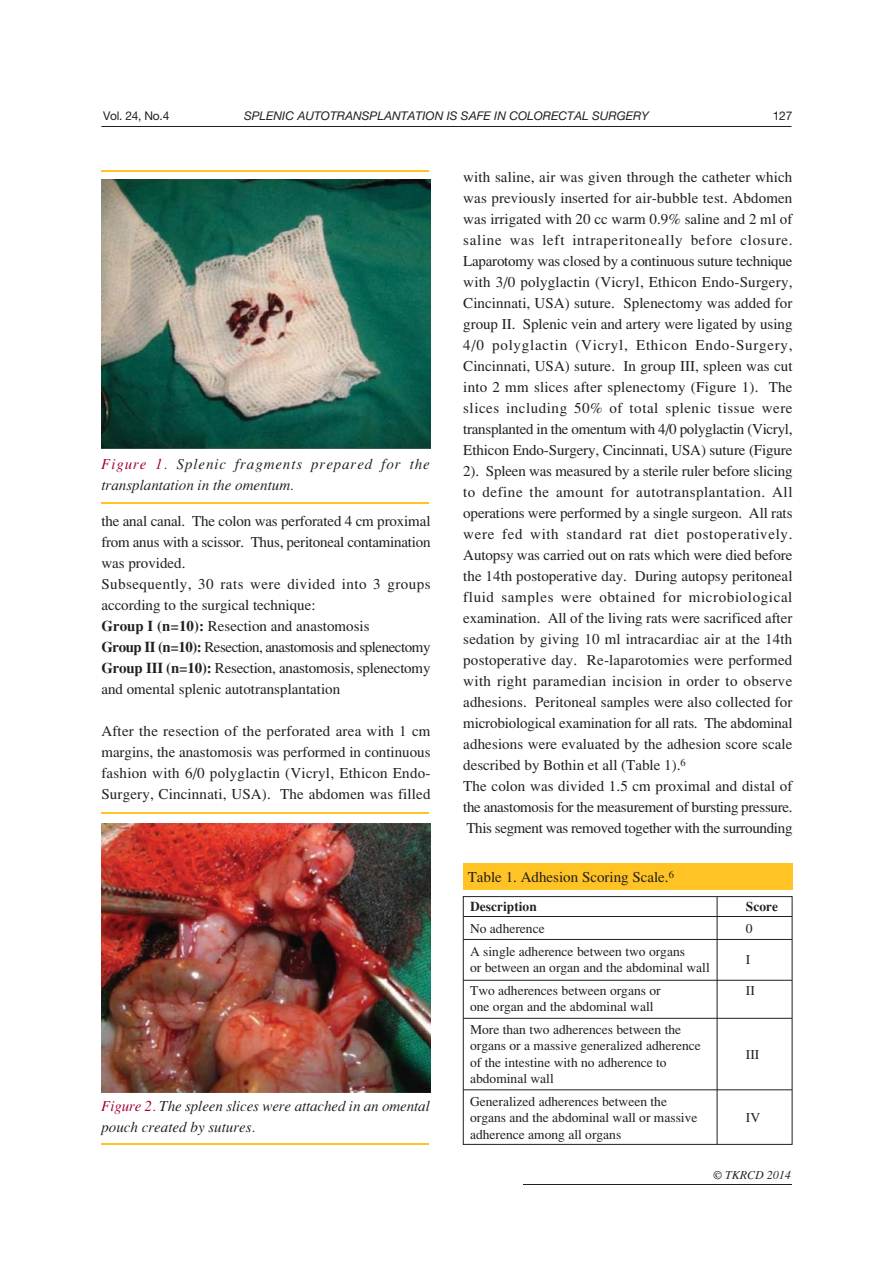
<style>
.page{position:relative;width:893px;height:1263px;background:#fff}
.page>*{position:absolute;margin:0;border:0;box-sizing:border-box;transform-origin:0 0}
.t1{font:15px/21px "Times Turk";color:#231f20}
.t2{font:italic 15px/21px "Times Turk";color:#231f20}
.t3{font:italic 15px/21px "Times Turk";letter-spacing:.06em;color:#231f20}
.t4{font:13.5px/22.5px "Times Turk";color:#231f20}
.t5{font:13.5px "Times Turk B";color:#231f20}
.t6{font:12px "Helvetica T Italic";color:#231f20}
.t7{font:12px "Helvetica T";letter-spacing:-.02em;color:#231f20}
.t8{font:italic 12px "Times Turk";color:#231f20}
.s1{color:#a30134}
.s2{font-family:"Times Turk B"}
</style>
<div class="page">
<hr style="left:101px;top:126px;width:690px;height:1px;background:#231f20">
<hr style="left:523px;top:1184px;width:268px;height:1px;background:#231f20">
<hr style="left:101px;top:170px;width:328px;height:2px;background:#ffc424">
<hr style="left:101px;top:502px;width:328px;height:2px;background:#ffc424">
<img style="left:101px;top:180px;width:329px;height:268px">
<hr style="left:101px;top:813px;width:328px;height:1px;background:#ffc424">
<hr style="left:101px;top:1143px;width:328px;height:1px;background:#ffc424">
<img style="left:101px;top:823px;width:330px;height:269px">
<div style="left:463px;top:864px;width:329px;height:26px;background:#ffc424"></div>
<div style="left:463px;top:896px;width:329px;height:249px;border:1px solid #231f20"></div>
<hr style="left:463px;top:916px;width:329px;height:1px;background:#231f20">
<hr style="left:463px;top:1090px;width:329px;height:1px;background:#231f20">
<hr style="left:463px;top:980px;width:329px;height:1px;background:#231f20">
<hr style="left:463px;top:1018px;width:329px;height:1px;background:#231f20">
<hr style="left:463px;top:939px;width:329px;height:1px;background:#231f20">
<hr style="left:716px;top:897px;width:1px;height:247px;background:#231f20">
<p class="t7" style="left:103px;top:111px;width:68px">Vol. 24, No.4</p>
<p class="t6" style="left:244px;top:111px;width:406px">SPLENIC AUTOTRANSPLANTATION IS SAFE IN COLORECTAL SURGERY</p>
<p class="t7" style="left:772px;top:111px;width:21px">127</p>
<p class="t3" style="left:101px;top:455px;width:330px"><span class="s1">Figure 1.</span> Splenic fragments prepared for the transplantation in the omentum.</p>
<p class="t1" style="left:101px;top:512px;width:331px">the anal canal. The colon was perforated 4 cm proximal from anus with a scissor. Thus, peritoneal contamination was provided.<br>Subsequently, 30 rats were divided into 3 groups according to the surgical technique:<br><span class="s2">Group I (n=10):</span> Resection and anastomosis<br><span class="s2">Group II (n=10):</span> Resection, anastomosis and splenectomy <span class="s2">Group III (n=10):</span> Resection, anastomosis, splenectomy and omental splenic autotransplantation</p>
<p class="t1" style="left:101px;top:722px;width:331px;text-align:justify">After the resection of the perforated area with 1 cm margins, the anastomosis was performed in continuous fashion with 6/0 polyglactin (Vicryl, Ethicon Endo-Surgery, Cincinnati, USA). The abdomen was filled</p>
<p class="t2" style="left:101px;top:1097px;width:330px"><span class="s1">Figure 2.</span> The spleen slices were attached in an omental pouch created by sutures.</p>
<p class="t1" style="left:463px;top:168px;width:331px">with saline, air was given through the catheter which was previously inserted for air-bubble test. Abdomen was irrigated with 20 cc warm 0.9% saline and 2 ml of saline was left intraperitoneally before closure.<br>Laparotomy was closed by a continuous suture technique with 3/0 polyglactin (Vicryl, Ethicon Endo-Surgery, Cincinnati, USA) suture. Splenectomy was added for group II. Splenic vein and artery were ligated by using 4/0 polyglactin (Vicryl, Ethicon Endo-Surgery, Cincinnati, USA) suture. In group III, spleen was cut into 2 mm slices after splenectomy (Figure 1). The slices including 50% of total splenic tissue were transplanted in the omentum with 4/0 polyglactin (Vicryl, Ethicon Endo-Surgery, Cincinnati, USA) suture (Figure 2). Spleen was measured by a sterile ruler before slicing to define the amount for autotransplantation. All operations were performed by a single surgeon. All rats were fed with standard rat diet postoperatively.<br>Autopsy was carried out on rats which were died before the 14th postoperative day. During autopsy peritoneal fluid samples were obtained for microbiological examination. All of the living rats were sacrificed after sedation by giving 10 ml intracardiac air at the 14th postoperative day. Re-laparotomies were performed with right paramedian incision in order to observe adhesions. Peritoneal samples were also collected for microbiological examination for all rats. The abdominal adhesions were evaluated by the adhesion score scale described by Bothin et all (Table 1).<sup>6<br></sup>The colon was divided 1.5 cm proximal and distal of the anastomosis for the measurement of bursting pressure.<br>This segment was removed together with the surrounding</p>
<p class="t1" style="left:468px;top:868px;width:208px">Table 1. Adhesion Scoring Scale.<sup>6</sup></p>
<p class="t5" style="left:470px;top:902px;width:68px">Description</p>
<p class="t5" style="left:745px;top:902px;width:34px">Score</p>
<p class="t4" style="left:470px;top:919px;width:76px">No adherence</p>
<p class="t4" style="left:745px;top:919px;width:8px">0</p>
<p class="t4" style="left:470px;top:941px;width:216px">A single adherence between two organs</p>
<p class="t4" style="left:745px;top:950px;width:6px">I</p>
<p class="t4" style="left:470px;top:958px;width:241px">or between an organ and the abdominal wall<br>Two adherences between organs or</p>
<p class="t4" style="left:745px;top:980px;width:10px">II</p>
<p class="t4" style="left:470px;top:997px;width:213px">one organ and the abdominal wall<br>More than two adherences between the</p>
<p class="t4" style="left:470px;top:1036px;width:232px">organs or a massive generalized adherence</p>
<p class="t4" style="left:470px;top:1055px;width:198px;line-height:16.5px">of the intestine with no adherence to abdominal wall</p>
<p class="t4" style="left:470px;top:1094px;width:229px;line-height:16.5px">Generalized adherences between the organs and the abdominal wall or massive</p>
<p class="t4" style="left:470px;top:1124px;width:153px">adherence among all organs</p>
<p class="t4" style="left:745px;top:1044px;width:15px">III</p>
<p class="t4" style="left:745px;top:1108px;width:16px">IV</p>
<p class="t8" style="left:713px;top:1171px;width:79px">© TKRCD 2014</p>
</div>
